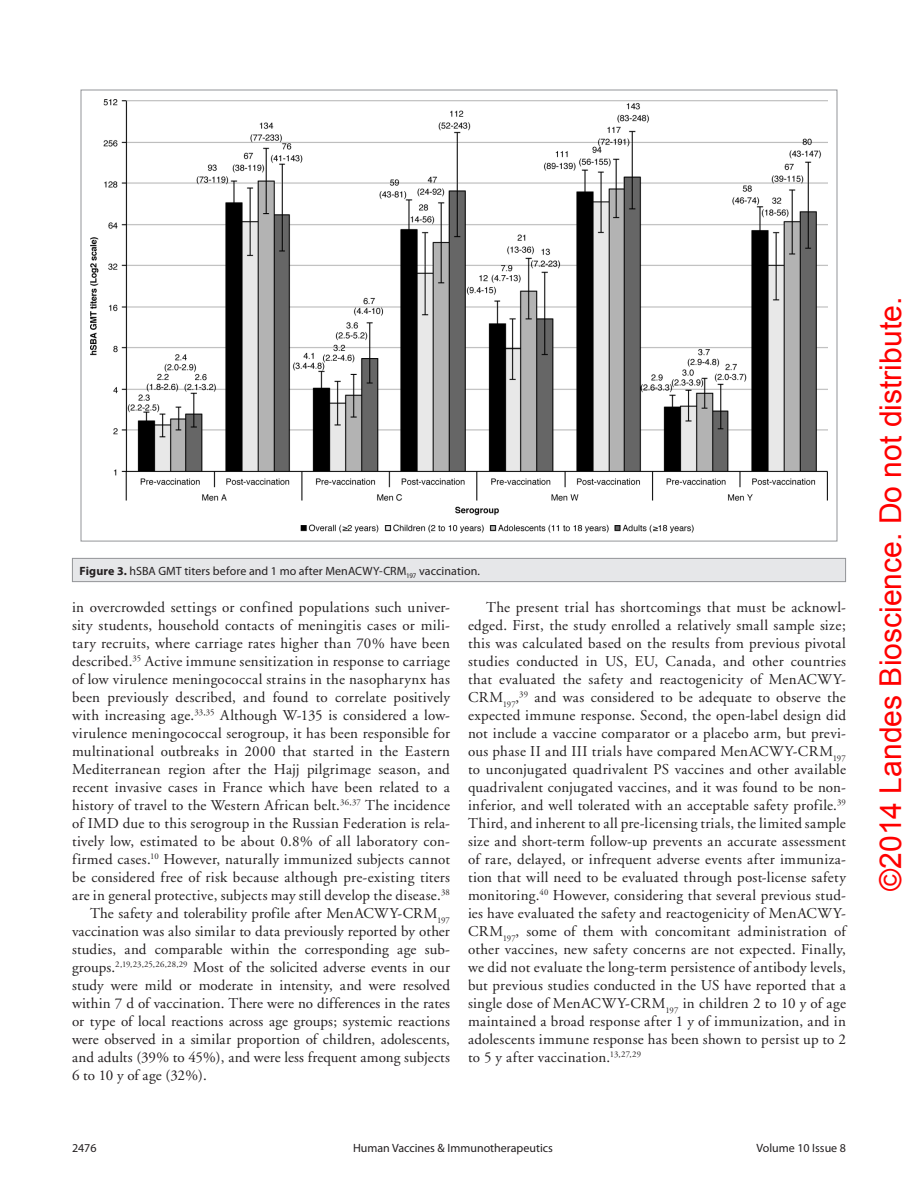
<style>
.page{position:relative;width:918px;height:1188px;background:#fff}
.page>*{position:absolute;margin:0;border:0;box-sizing:border-box;transform-origin:0 0}
.t1{font:30.15px "Arial";color:#f00}
.t2{font:15px/18px "Adobe Garamond";letter-spacing:.015em;color:#231f20;text-align:justify}
.t3{font:15px "Adobe Garamond";letter-spacing:-.005em;color:#231f20}
.t4{font:12px "Myriad Pro";color:#231f20}
.s1{font-weight:700}
</style>
<div class="page">
<div style="left:72px;top:558px;width:774px;height:24px;background:#e6e7e9"></div>
<div style="left:72px;top:558px;width:774px;height:24px;border:1px solid #939598"></div>
<img style="left:90px;top:99px;width:738px;height:434px">
<p class="t4" style="left:80px;top:563px;width:402px"><span class="s1">Figure 3.</span> hSBA GMT titers before and 1 mo after MenAC WY-CRM<sub>197</sub> vaccination.</p>
<p class="t2" style="left:72px;top:599px;width:379px">in overcrowded settings or confined populations such univer-</p>
<p class="t2" style="left:72px;top:617px;width:379px">sity students, household contacts of meningitis cases or mili-</p>
<p class="t2" style="left:72px;top:635px;width:379px">tary recruits, where carriage rates higher than 70% have been</p>
<p class="t2" style="left:72px;top:653px;width:379px">described.<sup>35</sup> Active immune sensitization in response to carriage</p>
<p class="t2" style="left:72px;top:671px;width:379px">of low virulence meningococcal strains in the nasopharynx has</p>
<p class="t2" style="left:72px;top:689px;width:379px">been previously described, and found to correlate positively</p>
<p class="t2" style="left:72px;top:707px;width:379px">with increasing age.<sup>33,35</sup> Although W-135 is considered a low-</p>
<p class="t2" style="left:72px;top:725px;width:379px">virulence meningococcal serogroup, it has been responsible for</p>
<p class="t2" style="left:72px;top:743px;width:379px">multinational outbreaks in 2000 that started in the Eastern</p>
<p class="t2" style="left:72px;top:761px;width:379px">Mediterranean region after the Hajj pilgrimage season, and</p>
<p class="t2" style="left:72px;top:779px;width:379px">recent invasive cases in France which have been related to a</p>
<p class="t2" style="left:72px;top:797px;width:379px">history of travel to the Western African belt.<sup>36,37</sup> The incidence</p>
<p class="t2" style="left:72px;top:815px;width:379px">of IMD due to this serogroup in the Russian Federation is rela-</p>
<p class="t2" style="left:72px;top:833px;width:379px">tively low, estimated to be about 0.8% of all laboratory con-</p>
<p class="t2" style="left:72px;top:851px;width:379px">firmed cases.<sup>10</sup> However, naturally immunized subjects cannot</p>
<p class="t2" style="left:72px;top:869px;width:379px">be considered free of risk because although pre-existing titers</p>
<p class="t2" style="left:72px;top:887px;width:379px">are in general protective, subjects may still develop the disease.<sup>38</sup></p>
<p class="t2" style="left:90px;top:905px;width:361px">The safety and tolerability profile after MenACWY-CRM<sub>197</sub></p>
<p class="t2" style="left:72px;top:923px;width:379px">vaccination was also similar to data previously reported by other</p>
<p class="t2" style="left:72px;top:941px;width:379px">studies, and comparable within the corresponding age sub-</p>
<p class="t2" style="left:72px;top:959px;width:379px">groups.<sup>2,19,23,25,26,28,29</sup> Most of the solicited adverse events in our</p>
<p class="t2" style="left:72px;top:977px;width:379px">study were mild or moderate in intensity, and were resolved</p>
<p class="t2" style="left:72px;top:995px;width:379px">within 7 d of vaccination. There were no differences in the rates</p>
<p class="t2" style="left:72px;top:1013px;width:379px">or type of local reactions across age groups; systemic reactions</p>
<p class="t2" style="left:72px;top:1031px;width:379px">were observed in a similar proportion of children, adolescents,</p>
<p class="t2" style="left:72px;top:1049px;width:379px">and adults (39% to 45%), and were less frequent among subjects</p>
<p class="t3" style="left:72px;top:1067px;width:136px">6 to 10 y of age (32%).</p>
<p class="t2" style="left:468px;top:599px;width:380px;text-indent:18px">The present trial has shortcomings that must be acknowl&shy;edged. First, the study enrolled a relatively small sample size; this was calculated based on the results from previous pivotal studies conducted in US, EU, Canada, and other countries that evaluated the safety and reactogenicity of MenACWY-CRM<sub>197</sub>,<sup>39</sup> and was considered to be adequate to observe the expected immune response. Second, the open-label design did not include a vaccine comparator or a placebo arm, but previ&shy;ous phase II and III trials have compared MenACWY-CRM<sub>197 </sub>to unconjugated quadrivalent PS vaccines and other available quadrivalent conjugated vaccines, and it was found to be non&shy;inferior, and well tolerated with an acceptable safety profile.<sup>39<br></sup>Third, and inherent to all pre-licensing trials, the limited sample size and short-term follow-up prevents an accurate assessment of rare, delayed, or infrequent adverse events after immuniza&shy;tion that will need to be evaluated through post-license safety monitoring.<sup>40</sup> However, considering that several previous stud&shy;ies have evaluated the safety and reactogenicity of MenACWY-CRM<sub>197</sub>, some of them with concomitant administration of other vaccines, new safety concerns are not expected. Finally, we did not evaluate the long-term persistence of antibody levels, but previous studies conducted in the US have reported that a single dose of MenACWY-CRM<sub>197</sub> in children 2 to 10 y of age maintained a broad response after 1 y of immunization, and in adolescents immune response has been shown to persist up to 2 to 5 y after vaccination.<sup>13,27,29</sup></p>
<p class="t4" style="left:72px;top:1141px;width:26px">2476</p>
<p class="t4" style="left:353px;top:1141px;width:201px">H uman Vaccines &amp; Immunotherapeutics</p>
<p class="t4" style="left:757px;top:1141px;width:91px">Volume 10 Issue 8</p>
<h1 class="t1" style="left:871px;top:891px;width:595px;rotate:-90deg">©2014 Landes Bioscience. Do not distribute.</h1>
</div>
